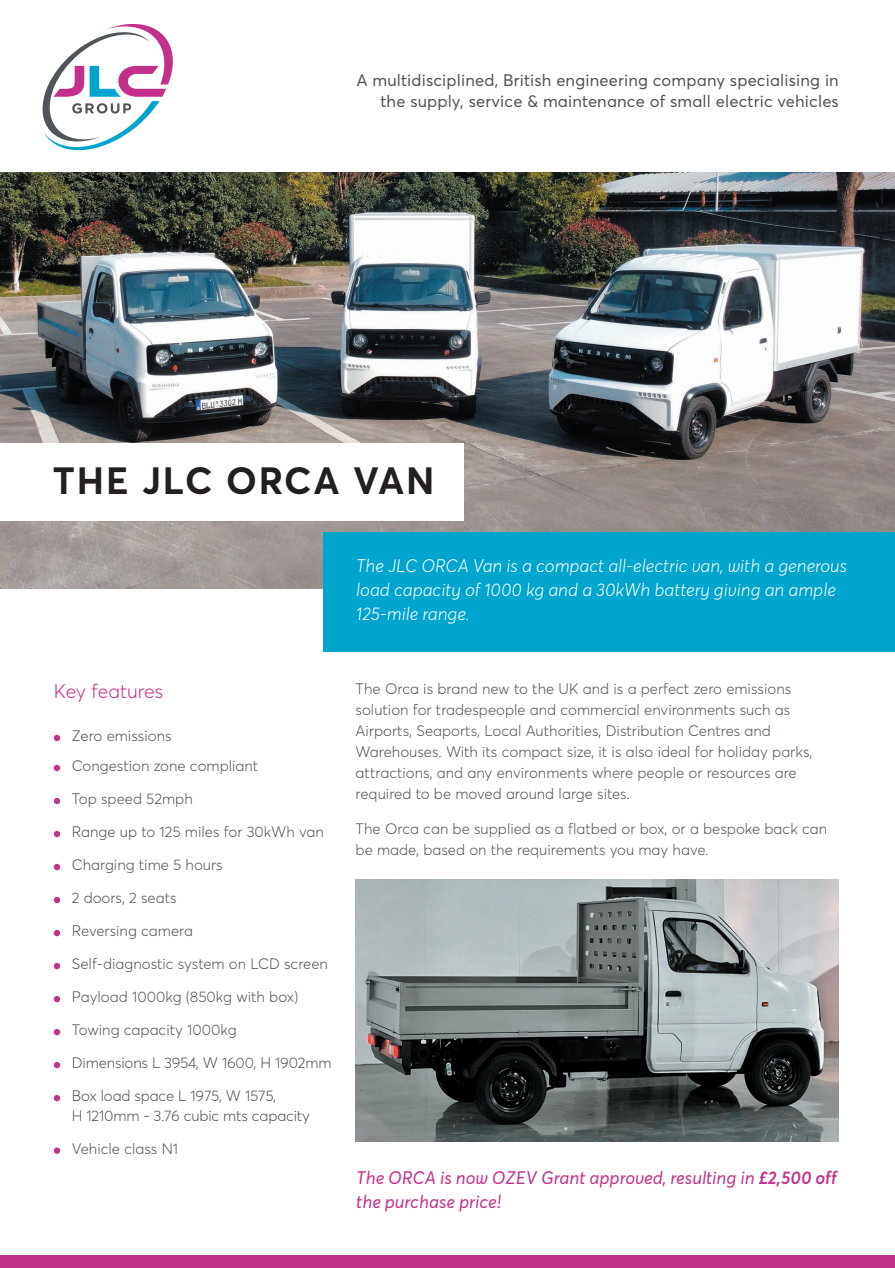
<style>
.page{position:relative;width:895px;height:1268px;background:#fff}
.page>*{position:absolute;margin:0;border:0;box-sizing:border-box;transform-origin:0 0}
.t1{font:700 37.5px "Averta Std";letter-spacing:.05em;color:#231f20}
.t2{font:300 19.5px "Averta Std";color:#c3328a}
.t3{font:italic 300 18px/24px "Averta Std";color:#fff}
.t4{font:italic 18px/24px "Averta Std";color:#c3328a}
.t5{font:16.5px/21px "Averta Std";letter-spacing:.01em;color:#4f5458;text-align:right}
.t6{font:300 15px/21px "Averta Std";color:#4f5458}
.s1{font-weight:600}
</style>
<div class="page">
<svg style="left:42px;top:24px;width:131px;height:127px"></svg>
<img style="left:0;top:173px;width:895px;height:415px">
<div style="left:0;top:443px;width:463px;height:77px;background:#fff"></div>
<div style="left:323px;top:532px;width:572px;height:119px;background:#00a5cd"></div>
<svg style="left:54px;top:735px;width:6px;height:6px"></svg>
<svg style="left:54px;top:765px;width:6px;height:6px"></svg>
<svg style="left:54px;top:798px;width:6px;height:6px"></svg>
<svg style="left:54px;top:831px;width:6px;height:6px"></svg>
<svg style="left:54px;top:864px;width:6px;height:6px"></svg>
<svg style="left:54px;top:897px;width:6px;height:6px"></svg>
<svg style="left:54px;top:930px;width:6px;height:6px"></svg>
<svg style="left:54px;top:963px;width:6px;height:6px"></svg>
<svg style="left:54px;top:996px;width:6px;height:6px"></svg>
<svg style="left:54px;top:1029px;width:6px;height:6px"></svg>
<svg style="left:54px;top:1062px;width:6px;height:6px"></svg>
<svg style="left:54px;top:1095px;width:6px;height:6px"></svg>
<svg style="left:54px;top:1147px;width:6px;height:6px"></svg>
<div style="left:0;top:1255px;width:895px;height:13px;background:#c3328a"></div>
<img style="left:356px;top:879px;width:483px;height:262px">
<p class="t5" style="left:356px;top:69px;width:484px">A multidisciplined, British engineering company specialising in the supply, service &amp; maintenance of small electric vehicles</p>
<h1 class="t1" style="left:53px;top:457px;width:383px">THE JLC ORCA VAN</h1>
<h2 class="t2" style="left:54px;top:678px;width:111px">Key features</h2>
<p class="t6" style="left:72px;top:721px;width:188px;line-height:30px">Zero emissions<br>Congestion zone compliant</p>
<p class="t6" style="left:72px;top:788px;width:122px">Top speed 52mph</p>
<p class="t6" style="left:72px;top:821px;width:253px">Range up to 125 miles for 30kWh van</p>
<p class="t6" style="left:72px;top:854px;width:152px">Charging time 5 hours</p>
<p class="t6" style="left:72px;top:887px;width:106px">2 doors, 2 seats</p>
<p class="t6" style="left:72px;top:920px;width:123px">Reversing camera</p>
<p class="t6" style="left:72px;top:953px;width:258px">Self-diagnostic system on LCD screen</p>
<p class="t6" style="left:72px;top:986px;width:228px">Payload 1000kg (850kg with box)</p>
<p class="t6" style="left:72px;top:1019px;width:166px">Towing capacity 1000kg</p>
<p class="t6" style="left:72px;top:1052px;width:261px">Dimensions L 3954, W 1600, H 1902mm</p>
<p class="t6" style="left:72px;top:1086px;width:240px;line-height:19.5px">Box load space L 1975, W 1575,<br>H 1210mm - 3.76 cubic mts capacity</p>
<p class="t6" style="left:72px;top:1138px;width:108px">Vehicle class N1</p>
<p class="t3" style="left:356px;top:554px;width:492px">The JLC ORCA Van is a compact all-electric van, with a generous load capacity of 1000 kg and a 30kWh battery giving an ample<br>125-mile range.</p>
<p class="t6" style="left:356px;top:678px;width:458px">The Orca is brand new to the UK and is a perfect zero emissions solution for tradespeople and commercial environments such as Airports, Seaports, Local Authorities, Distribution Centres and Warehouses. With its compact size, it is also ideal for holiday parks, attractions, and any environments where people or resources are required to be moved around large sites.</p>
<p class="t6" style="left:356px;top:818px;width:473px">The Orca can be supplied as a flatbed or box, or a bespoke back can be made, based on the requirements you may have.</p>
<p class="t4" style="left:356px;top:1166px;width:482px">The ORCA is now OZEV Grant approved, resulting in <span class="s1">£2,500 off </span>the purchase price!</p>
</div>
